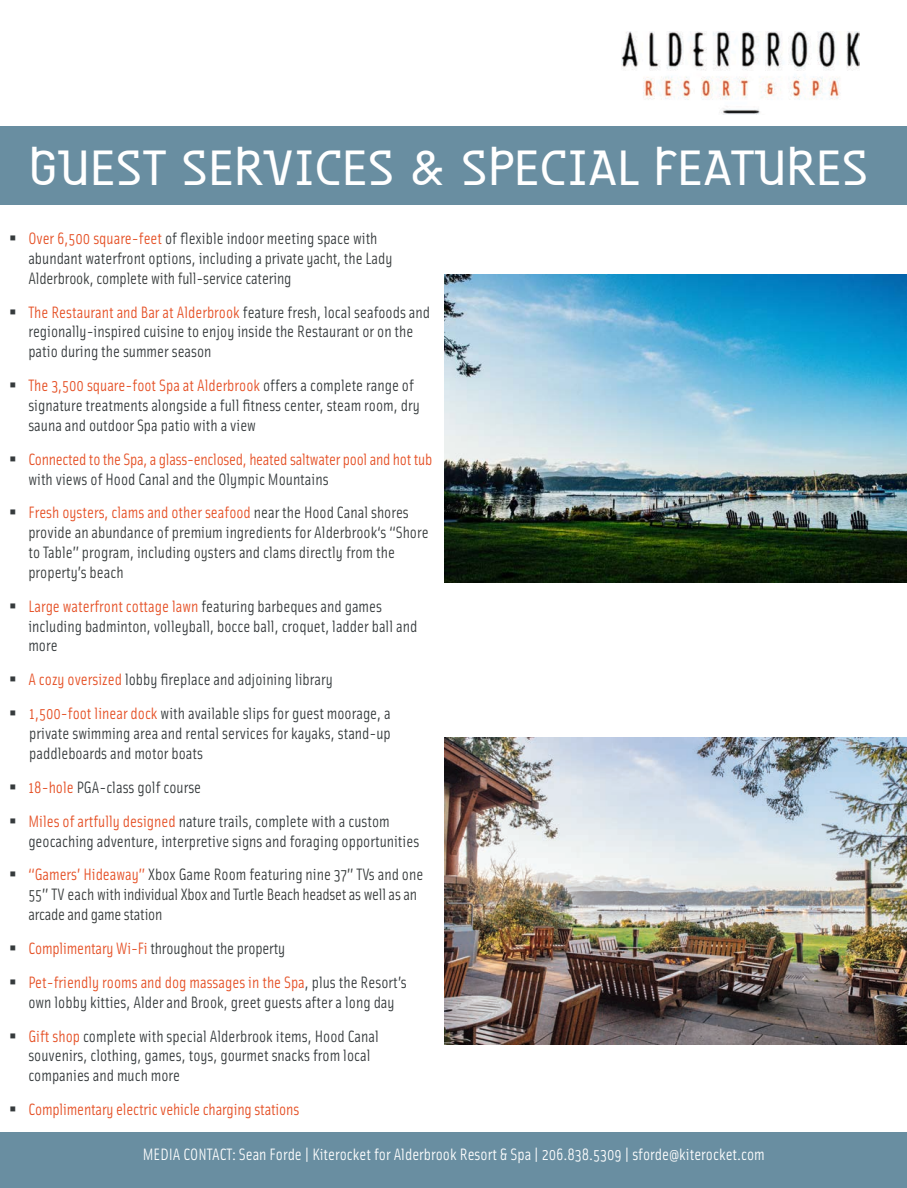
<style>
.page{position:relative;width:907px;height:1188px;background:#fff}
.page>*{position:absolute;margin:0;border:0;box-sizing:border-box;transform-origin:0 0}
.t1{font:48px "TX Switch Normal";color:#fff}
.t2{font:16.5px/19.8px "Solex OT";color:#353a3c}
.t3{font:16.5px/19.8px "Solex OT";color:#373b3b}
.t4{font:16.5px/19.8px "Solex OT";letter-spacing:-.01em;color:#e54f24}
.t5{font:16.5px "Solex OT";color:#fff}
.s1{color:#e54f24}
.s2{color:#373b3b}
.s3{color:#353a3c}
</style>
<div class="page">
<img style="left:621px;top:31px;width:238px;height:83px">
<div style="left:0;top:1133px;width:906px;height:55px;background:#698ea1"></div>
<div style="left:0;top:127px;width:906px;height:78px;background:#698ea1"></div>
<img style="left:444px;top:275px;width:462px;height:307px">
<img style="left:445px;top:737px;width:461px;height:308px">
<h1 class="t1" style="left:29px;top:138px;width:841px">GUEST SERVICES &amp; SPECIAL FEATURES</h1>
<p class="t2" style="left:28px;top:228px;width:365px;text-indent:-19px">▪ <span class="s1">Over 6,500 square-feet</span> of flexible indoor meeting space with abundant waterfront options, including a <span class="s2">private yacht,</span> the <span class="s2">Lady<br>Alderbrook, complete with full-service</span> catering</p>
<p class="t2" style="left:28px;top:301px;width:403px;text-indent:-19px">▪ <span class="s1">The Restaurant and Bar at Alderbrook</span> feature fresh, local seafoods and regionally-inspired cuisine to enjoy inside the Restaurant or on the patio during the summer season</p>
<p class="t2" style="left:28px;top:375px;width:393px;text-indent:-19px">▪ <span class="s1">The 3,500 square-foot Spa at Alderbrook</span> offers a complete range of signature treatments alongside a full fitness center, steam room, dry sauna and outdoor Spa patio with a view</p>
<p class="t4" style="left:28px;top:449px;width:405px;text-indent:-19px"><span class="s3">▪</span> Connected to the Spa, a glass-enclosed, heated saltwater pool and hot tub <span class="s3">with views of Hood Canal and the Olympic Mountains</span></p>
<p class="t3" style="left:28px;top:502px;width:402px;text-indent:-19px"><span class="s3">▪</span> <span class="s1">Fresh oysters, clams and other seafood</span> near the Hood Canal shores provide an abundance of premium ingredients for Alderbrook‘s “Shore to Table” program, including oysters and clams directly from the property’s beach</p>
<p class="t2" style="left:28px;top:596px;width:390px;text-indent:-19px">▪ <span class="s1">Large waterfront cottage lawn</span> featuring barbeques and games including badminton, volleyball, bocce ball, croquet, ladder ball and more</p>
<p class="t2" style="left:9px;top:669px;width:325px">▪ <span class="s1">A cozy oversized</span> lobby fireplace and adjoining library</p>
<p class="t2" style="left:29px;top:703px;width:363px;text-align:justify;text-indent:-20px">▪ <span class="s1">1,500-foot linear dock</span> with available slips for guest moorage, a private swimming area and rental services for kayaks, stand-up paddleboards and motor boats</p>
<p class="t2" style="left:9px;top:777px;width:193px">▪ <span class="s1">18-hole</span> PGA-class golf course</p>
<p class="t2" style="left:28px;top:811px;width:392px;text-indent:-19px">▪ <span class="s1">Miles of artfully designed</span> nature trails, complete with a custom geocaching adventure, interpretive signs and foraging opportunities</p>
<p class="t3" style="left:28px;top:864px;width:396px;text-indent:-19px"><span class="s3">▪</span> <span class="s1">“Gamers’ Hideaway”</span> <span class="s3">Xb</span>ox Game Room featuring nine 37” TVs and one<br>55” TV each with individual Xbox and Turtle Beach headset as well as an arcade and game station</p>
<p class="t2" style="left:9px;top:938px;width:277px">▪ <span class="s1">Complimentary Wi-Fi</span> throughout the property</p>
<p class="t2" style="left:9px;top:972px;width:399px;text-align:center">▪ <span class="s1">Pet-friendly rooms and dog massages in the Spa</span>, plus the Resort’s own lobby kitties, Alder and Brook, greet guests after a long day</p>
<p class="t2" style="left:28px;top:1025px;width:352px;text-indent:-19px">▪ <span class="s1">Gift shop</span> complete with special Alderbrook items, Hood Canal souvenirs, clothing, games, toys, gourmet snacks from local companies and much more</p>
<p class="t4" style="left:9px;top:1099px;width:291px"><span class="s3">▪</span> Complimentary electric vehicle charging stations</p>
<p class="t5" style="left:143px;top:1144px;width:623px">MEDIA CONTACT: Sean Forde | Kiterocket for Alderbrook Resort &amp; Spa | 206.838.5309 | sforde@kiterocket.com</p>
</div>
